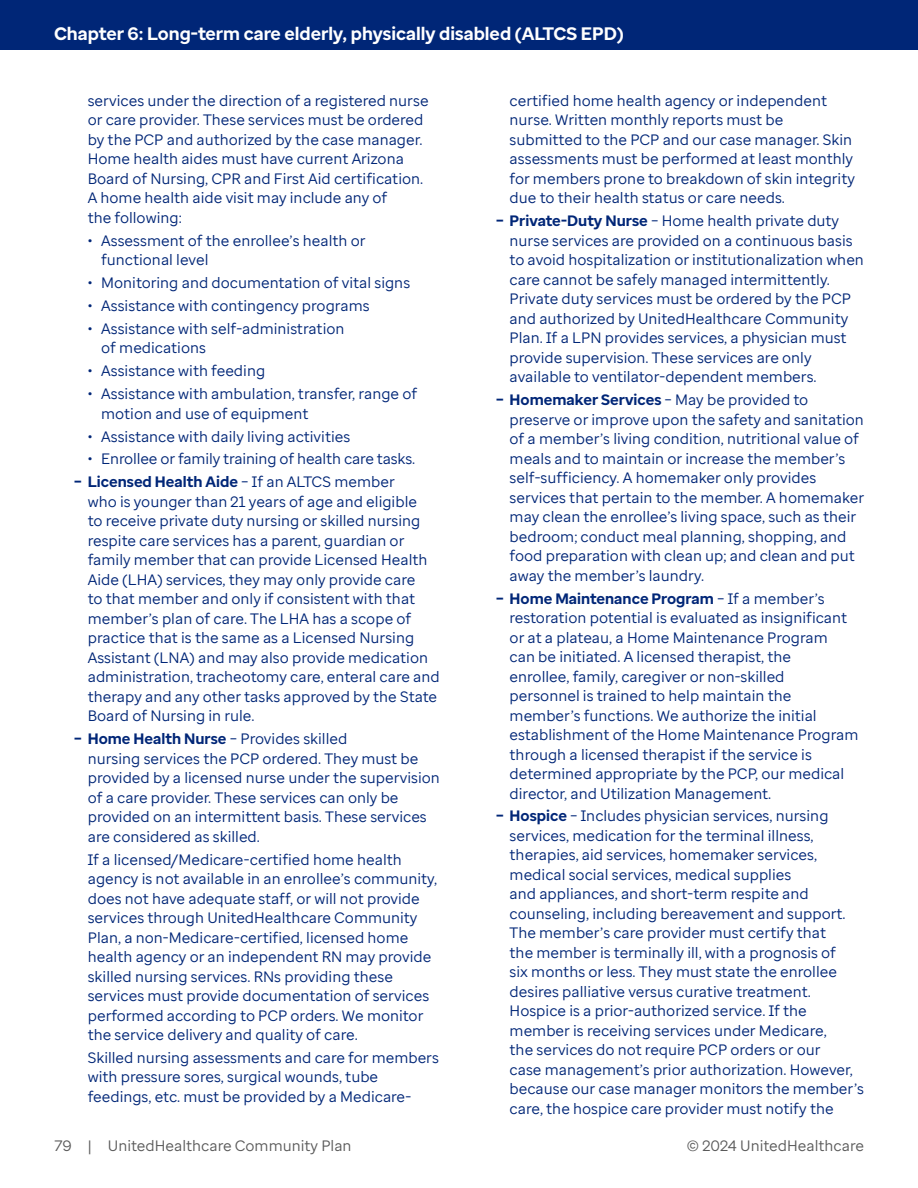
<style>
.page{position:relative;width:918px;height:1188px;background:#fff}
.page>*{position:absolute;margin:0;border:0;box-sizing:border-box;transform-origin:0 0}
.t1{font:700 18px "Enterprise Sans";color:#fff}
.Bullet2__tight_paragraph_space{font:15px/19.5px "Enterprise Sans";color:#002677}
.t2{font:15px "Enterprise Sans";color:#5a5a5a}
.s1{font-weight:700}
</style>
<div class="page">
<div style="left:0;top:0;width:918px;height:49px;background:#002677"></div>
<p class="t1" style="left:54px;top:22px;width:571px">Chapter 6: Long-term care elderly, physically disabled (ALTCS EPD)</p>
<p class="Bullet2__tight_paragraph_space" style="left:88px;top:91px;width:342px">services under the direction of a registered nurse or care provider. These services must be ordered by the PCP and authorized by the case manager.<br>Home health aides must have current Arizona Board of Nursing, CPR and First Aid certification.<br>A home health aide visit may include any of<br>the following:</p>
<p class="Bullet2__tight_paragraph_space" style="left:101px;top:231px;width:266px;text-indent:-14px">• Assessment of the enrollee’s health or functional level</p>
<p class="Bullet2__tight_paragraph_space" style="left:88px;top:273px;width:324px">• Monitoring and documentation of vital signs</p>
<p class="Bullet2__tight_paragraph_space" style="left:88px;top:296px;width:283px">• Assistance with contingency programs</p>
<p class="Bullet2__tight_paragraph_space" style="left:101px;top:319px;width:245px;text-indent:-14px">• Assistance with self-administration of medications</p>
<p class="Bullet2__tight_paragraph_space" style="left:88px;top:361px;width:179px">• Assistance with feeding</p>
<p class="Bullet2__tight_paragraph_space" style="left:101px;top:384px;width:317px;text-indent:-14px">• Assistance with ambulation, transfer, range of motion and use of equipment</p>
<p class="Bullet2__tight_paragraph_space" style="left:88px;top:426px;width:264px">• Assistance with daily living activities</p>
<p class="Bullet2__tight_paragraph_space" style="left:88px;top:449px;width:329px">• Enrollee or family training of health care tasks.</p>
<p class="Bullet2__tight_paragraph_space" style="left:88px;top:472px;width:354px;text-indent:-14px"><span class="s1">– Licensed Health Aide</span> – If an ALTCS member<br>who is younger than 21 years of age and eligible<br>to receive private duty nursing or skilled nursing respite care services has a parent, guardian or family member that can provide Licensed Health Aide (LHA) services, they may only provide care<br>to that member and only if consistent with that member’s plan of care. The LHA has a scope of practice that is the same as a Licensed Nursing Assistant (LNA) and may also provide medication administration, tracheotomy care, enteral care and therapy and any other tasks approved by the State Board of Nursing in rule.</p>
<p class="Bullet2__tight_paragraph_space" style="left:88px;top:729px;width:354px;text-indent:-14px"><span class="s1">– Home Health Nurse</span> – Provides skilled<br>nursing services the PCP ordered. They must be provided by a licensed nurse under the supervision of a care provider. These services can only be provided on an intermittent basis. These services are considered as skilled.</p>
<p class="Bullet2__tight_paragraph_space" style="left:88px;top:849px;width:351px">If a licensed/Medicare-certified home health agency is not available in an enrollee’s community, does not have adequate staff, or will not provide services through UnitedHealthcare Community Plan, a non-Medicare-certified, licensed home health agency or an independent RN may provide skilled nursing services. RNs providing these services must provide documentation of services performed according to PCP orders. We monitor the service delivery and quality of care.</p>
<p class="Bullet2__tight_paragraph_space" style="left:88px;top:1048px;width:353px">Skilled nursing assessments and care for members with pressure sores, surgical wounds, tube feedings, etc. must be provided by a Medicare-</p>
<p class="Bullet2__tight_paragraph_space" style="left:510px;top:91px;width:347px">certified home health agency or independent nurse. Written monthly reports must be submitted to the PCP and our case manager. Skin assessments must be performed at least monthly for members prone to breakdown of skin integrity due to their health status or care needs.</p>
<p class="Bullet2__tight_paragraph_space" style="left:510px;top:211px;width:356px;text-indent:-14px"><span class="s1">– Private-Duty Nurse</span> – Home health private duty nurse services are provided on a continuous basis to avoid hospitalization or institutionalization when care cannot be safely managed intermittently.<br>Private duty services must be ordered by the PCP and authorized by UnitedHealthcare Community Plan. If a LPN provides services, a physician must provide supervision. These services are only available to ventilator-dependent members.</p>
<p class="Bullet2__tight_paragraph_space" style="left:510px;top:390px;width:356px;text-indent:-14px"><span class="s1">– Homemaker Services</span> – May be provided to preserve or improve upon the safety and sanitation of a member’s living condition, nutritional value of meals and to maintain or increase the member’s self-sufficiency. A homemaker only provides services that pertain to the member. A homemaker may clean the enrollee’s living space, such as their bedroom; conduct meal planning, shopping, and food preparation with clean up; and clean and put away the member’s laundry.</p>
<p class="Bullet2__tight_paragraph_space" style="left:510px;top:588px;width:350px;text-indent:-14px"><span class="s1">– Home Maintenance Program</span> – If a member’s restoration potential is evaluated as insignificant or at a plateau, a Home Maintenance Program<br>can be initiated. A licensed therapist, the<br>enrollee, family, caregiver or non-skilled<br>personnel is trained to help maintain the member’s functions. We authorize the initial establishment of the Home Maintenance Program through a licensed therapist if the service is determined appropriate by the PCP, our medical director, and Utilization Management.</p>
<p class="Bullet2__tight_paragraph_space" style="left:510px;top:806px;width:356px;text-indent:-14px"><span class="s1">– Hospice</span> – Includes physician services, nursing services, medication for the terminal illness, therapies, aid services, homemaker services, medical social services, medical supplies<br>and appliances, and short-term respite and counseling, including bereavement and support.<br>The member’s care provider must certify that<br>the member is terminally ill, with a prognosis of<br>six months or less. They must state the enrollee desires palliative versus curative treatment.<br>Hospice is a prior-authorized service. If the member is receiving services under Medicare,<br>the services do not require PCP orders or our<br>case management’s prior authorization. However, because our case manager monitors the member’s care, the hospice care provider must notify the</p>
<p class="t2" style="left:54px;top:1136px;width:299px">79 | UnitedHealthcare Community Plan</p>
<p class="t2" style="left:687px;top:1136px;width:178px">© 2024 UnitedHealthcare</p>
</div>
